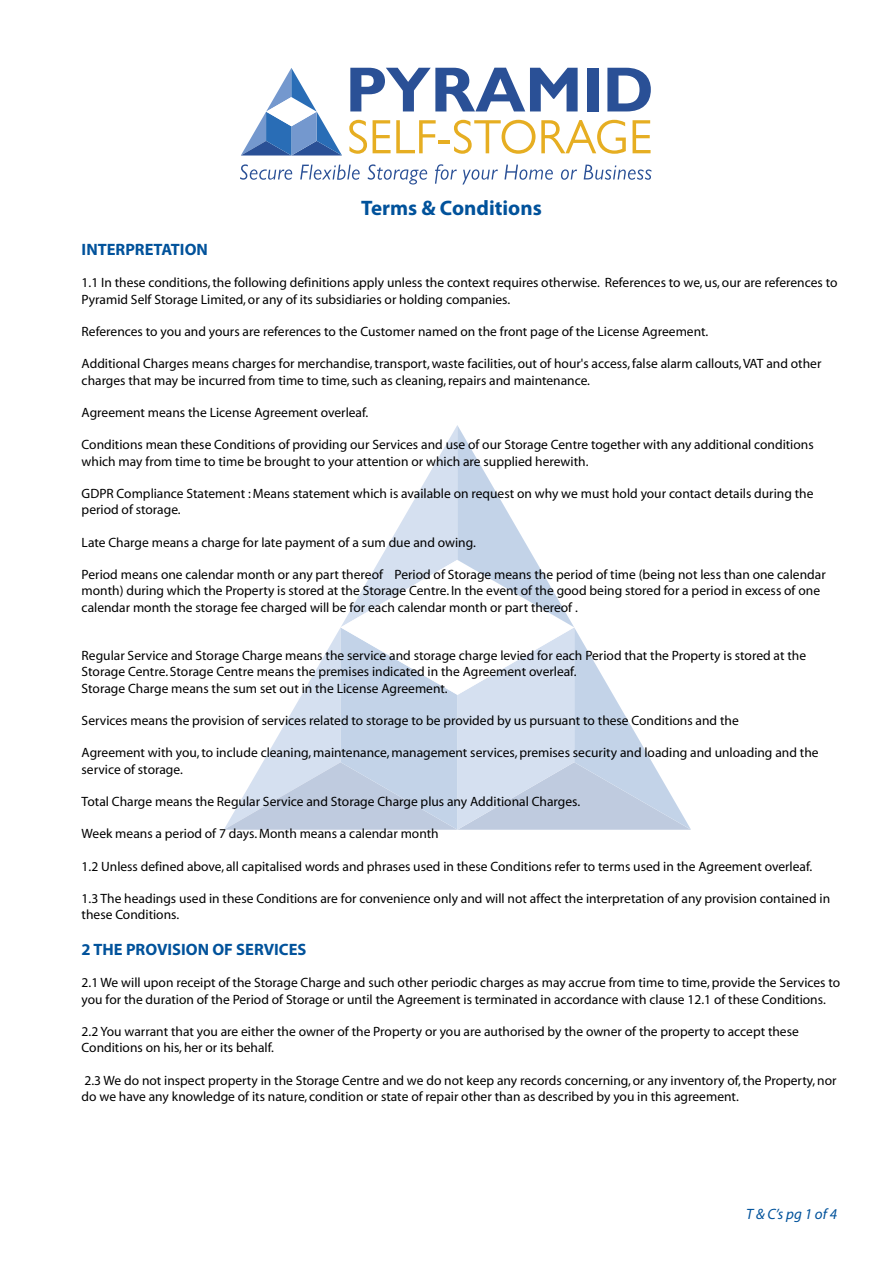
<style>
.page{position:relative;width:893px;height:1263px;background:#fff}
.page>*{position:absolute;margin:0;border:0;box-sizing:border-box;transform-origin:0 0}
.t1{font:700 21px "Myriad Pro";color:#01529b}
.t2{font:700 16.5px "Myriad Pro";color:#01529b}
.t3{font:italic 15px "Myriad Pro";color:#01529b}
.t4{font:13.5px/16.2px "Myriad";color:#000}
</style>
<div class="page">
<svg style="left:224px;top:425px;width:467px;height:405px"></svg>
<svg style="left:350px;top:68px;width:228px;height:43px"></svg>
<div style="left:587px;top:68px;width:11px;height:43px;background:#2a5096"></div>
<svg style="left:607px;top:68px;width:44px;height:43px"></svg>
<svg style="left:349px;top:120px;width:18px;height:34px"></svg>
<svg style="left:373px;top:120px;width:253px;height:34px"></svg>
<svg style="left:633px;top:120px;width:18px;height:33px"></svg>
<svg style="left:240px;top:164px;width:52px;height:16px"></svg>
<svg style="left:300px;top:165px;width:60px;height:15px"></svg>
<svg style="left:368px;top:164px;width:59px;height:20px"></svg>
<svg style="left:435px;top:164px;width:63px;height:20px"></svg>
<svg style="left:504px;top:165px;width:49px;height:15px"></svg>
<svg style="left:561px;top:169px;width:16px;height:11px"></svg>
<svg style="left:584px;top:165px;width:67px;height:15px"></svg>
<svg style="left:241px;top:68px;width:101px;height:87px"></svg>
<h1 class="t1" style="left:361px;top:194px;width:182px">Terms &amp; Conditions</h1>
<p class="t2" style="left:82px;top:239px;width:128px">INTERPRETATION</p>
<p class="t4" style="left:82px;top:275px;width:757px">1.1 In these conditions, the following definitions apply unless the context requires otherwise. References to we, us, our are references to<br>Pyramid Self Storage Limited, or any of its subsidiaries or holding companies.</p>
<p class="t4" style="left:82px;top:324px;width:628px">References to you and yours are references to the Customer named on the front page of the License Agreement.</p>
<p class="t4" style="left:82px;top:356px;width:741px">Additional Charges means charges for merchandise, transport, waste facilities, out of hour's access, false alarm callouts, VAT and other charges that may be incurred from time to time, such as cleaning, repairs and maintenance.</p>
<p class="t4" style="left:82px;top:405px;width:288px">Agreement means the License Agreement overleaf.</p>
<p class="t4" style="left:82px;top:437px;width:734px">Conditions mean these Conditions of providing our Services and use of our Storage Centre together with any additional conditions which may from time to time be brought to your attention or which are supplied herewith.</p>
<p class="t4" style="left:82px;top:486px;width:733px">GDPR Compliance Statement : Means statement which is available on request on why we must hold your contact details during the period of storage.</p>
<p class="t4" style="left:82px;top:535px;width:396px">Late Charge means a charge for late payment of a sum due and owing.</p>
<p class="t4" style="left:82px;top:567px;width:746px">Period means one calendar month or any part thereof Period of Storage means the period of time (being not less than one calendar month) during which the Property is stored at the Storage Centre. In the event of the good being stored for a period in excess of one calendar month the storage fee charged will be for each calendar month or part thereof .</p>
<p class="t4" style="left:82px;top:648px;width:726px">Regular Service and Storage Charge means the service and storage charge levied for each Period that the Property is stored at the<br>Storage Centre. Storage Centre means the premises indicated in the Agreement overleaf.<br>Storage Charge means the sum set out in the License Agreement.</p>
<p class="t4" style="left:82px;top:713px;width:659px">Services means the provision of services related to storage to be provided by us pursuant to these Conditions and the</p>
<p class="t4" style="left:82px;top:745px;width:738px">Agreement with you, to include cleaning, maintenance, management services, premises security and loading and unloading and the service of storage.</p>
<p class="t4" style="left:82px;top:794px;width:500px">Total Charge means the Regular Service and Storage Charge plus any Additional Charges.</p>
<p class="t4" style="left:82px;top:826px;width:359px">Week means a period of 7 days. Month means a calendar month</p>
<p class="t4" style="left:82px;top:859px;width:732px">1.2 Unless defined above, all capitalised words and phrases used in these Conditions refer to terms used in the Agreement overleaf.</p>
<p class="t4" style="left:82px;top:891px;width:750px">1.3 The headings used in these Conditions are for convenience only and will not affect the interpretation of any provision contained in these Conditions.</p>
<p class="t2" style="left:82px;top:939px;width:226px">2 THE PROVISION OF SERVICES</p>
<p class="t4" style="left:82px;top:975px;width:760px">2.1 We will upon receipt of the Storage Charge and such other periodic charges as may accrue from time to time, provide the Services to you for the duration of the Period of Storage or until the Agreement is terminated in accordance with clause 12.1 of these Conditions.</p>
<p class="t4" style="left:82px;top:1024px;width:719px">2.2 You warrant that you are either the owner of the Property or you are authorised by the owner of the property to accept these<br>Conditions on his, her or its behalf.</p>
<p class="t4" style="left:82px;top:1073px;width:756px">2.3 We do not inspect property in the Storage Centre and we do not keep any records concerning, or any inventory of, the Property, nor do we have any knowledge of its nature, condition or state of repair other than as described by you in this agreement.</p>
<p class="t3" style="left:746px;top:1205px;width:92px">T &amp; C’s pg 1 of 4</p>
</div>
